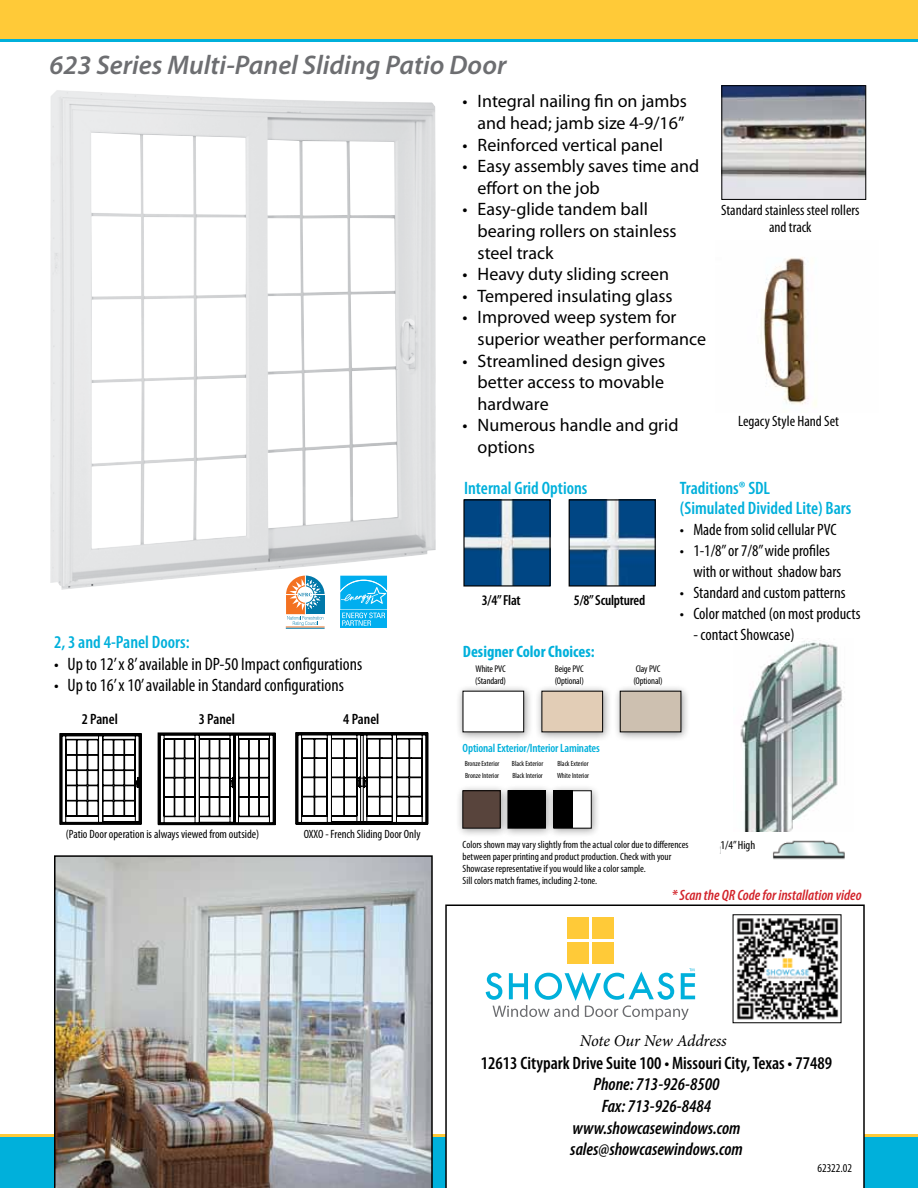
<style>
.page{position:relative;width:918px;height:1188px;background:#fff}
.page>*{position:absolute;margin:0;border:0;box-sizing:border-box;transform-origin:0 0}
.t1{font:italic 600 27px "Myriad Pro";color:#6d6e71}
.t2{font:18px/21.6px "Myriad Pro";color:#000}
.t3{font:condensed 18px "Myriad Pro";color:#000}
.t4{font:italic 600 condensed 18px/21.6px "Myriad Pro";color:#000;text-align:center}
.t5{font:600 condensed 18px/19.5px "Myriad Pro";color:#00b0db}
.t6{font:600 condensed 18px "Myriad Pro";color:#000}
.t7{font:condensed 16.5px/21px "Myriad Pro";color:#000}
.t8{font:700 condensed 16.5px "Myriad Pro";color:#00b0db}
.t9{font:italic 16.5px "Minion Pro";letter-spacing:-.01em;color:#000}
.t10{font:condensed 15px/16.5px "Myriad Pro";color:#000;text-align:center}
.t11{font:italic 600 condensed 15px "Myriad Pro";color:#d2232a}
.t12{font:600 condensed 15px "Myriad Pro";color:#000}
.t13{font:600 condensed 14.55px "Myriad Pro";letter-spacing:-.015em;color:#000}
.t14{font:condensed 12px "Myriad Pro";color:#000}
.t15{font:600 condensed 12px "Myriad Pro";letter-spacing:-.015em;color:#00b0db}
.t16{font:condensed 10.5px/12.1px "Myriad Pro";color:#000}
.t17{font:condensed 9.75px/12px "Myriad Pro";letter-spacing:-.015em;color:#000}
.t18{font:condensed 7.5px/12px "Myriad Pro";color:#000}
</style>
<div class="page">
<div style="left:0;top:1134px;width:918px;height:54px;background:#00b0db"></div>
<svg style="left:445px;top:904px;width:420px;height:284px"></svg>
<svg style="left:0;top:0;width:918px;height:42px;background:#ecc843"></svg>
<img style="left:50px;top:90px;width:386px;height:500px">
<svg style="left:59px;top:732px;width:370px;height:93px"></svg>
<img style="left:723px;top:87px;width:141px;height:111px">
<div style="left:721px;top:85px;width:145px;height:115px;border:1px solid #000"></div>
<img style="left:465px;top:501px;width:84px;height:84px">
<div style="left:463px;top:499px;width:88px;height:88px;border:1px solid #000"></div>
<img style="left:571px;top:501px;width:83px;height:84px">
<div style="left:569px;top:499px;width:87px;height:88px;border:1px solid #000"></div>
<img style="left:54px;top:855px;width:379px;height:333px">
<img style="left:740px;top:638px;width:105px;height:194px">
<img style="left:719px;top:840px;width:126px;height:20px">
<div style="left:721px;top:840px;width:48px;height:25px;background:#fff"></div>
<div style="left:592px;top:917px;width:21px;height:22px;background:#ffca38"></div>
<div style="left:567px;top:942px;width:22px;height:21px;background:#ffca38"></div>
<div style="left:592px;top:942px;width:21px;height:21px;background:#ffca38"></div>
<div style="left:567px;top:917px;width:22px;height:22px;background:#ffca38"></div>
<svg style="left:486px;top:968px;width:209px;height:52px"></svg>
<div style="left:456px;top:685px;width:77px;height:57px;background:#000;opacity:.4"></div>
<div style="left:463px;top:691px;width:61px;height:41px;background:#fff"></div>
<div style="left:535px;top:685px;width:77px;height:57px;background:#000;opacity:.4"></div>
<div style="left:542px;top:691px;width:61px;height:41px;background:#e2cdb6"></div>
<div style="left:613px;top:685px;width:78px;height:57px;background:#000;opacity:.4"></div>
<div style="left:620px;top:691px;width:61px;height:41px;background:#cdc0b0"></div>
<div style="left:456px;top:784px;width:54px;height:54px;background:#000;opacity:.4"></div>
<div style="left:463px;top:791px;width:37px;height:37px;background:#58443c"></div>
<div style="left:501px;top:784px;width:54px;height:54px;background:#000;opacity:.4"></div>
<div style="left:508px;top:791px;width:37px;height:37px;background:#000"></div>
<div style="left:508px;top:791px;width:38px;height:37px;border:1px solid #000"></div>
<img style="left:761px;top:257px;width:56px;height:149px">
<div style="left:547px;top:784px;width:54px;height:54px;background:#000;opacity:.4"></div>
<div style="left:554px;top:791px;width:37px;height:37px;background:#fff"></div>
<div style="left:554px;top:791px;width:19px;height:37px;background:#000"></div>
<div style="left:554px;top:791px;width:37px;height:37px;border:1px solid #000"></div>
<svg style="left:339px;top:575px;width:49px;height:53px;background:#34bef2"></svg>
<svg style="left:284px;top:573px;width:43px;height:56px"></svg>
<img style="left:735px;top:917px;width:104px;height:104px">
<h1 class="t1" style="left:50px;top:48px;width:458px">623 Series Multi-Panel Sliding Patio Door</h1>
<p class="t2" style="left:463px;top:90px;width:226px;text-align:right">• Integral nailing fin on jambs and head; jamb size 4-9/16”</p>
<p class="t2" style="left:463px;top:134px;width:202px">• Reinforced vertical panel</p>
<p class="t2" style="left:478px;top:155px;width:223px;text-indent:-15px">• Easy assembly saves time and effort on the job</p>
<p class="t2" style="left:478px;top:198px;width:201px;text-indent:-15px">• Easy-glide tandem ball bearing rollers on stainless steel track</p>
<p class="t2" style="left:463px;top:263px;width:208px">• Heavy duty sliding screen</p>
<p class="t2" style="left:463px;top:285px;width:212px">• Tempered insulating glass</p>
<p class="t2" style="left:478px;top:306px;width:230px;text-indent:-15px">• Improved weep system for superior weather performance</p>
<p class="t2" style="left:478px;top:350px;width:189px;text-align:justify;text-indent:-15px">• Streamlined design gives better access to movable hardware</p>
<p class="t2" style="left:478px;top:414px;width:203px;text-indent:-15px">• Numerous handle and grid options</p>
<p class="t10" style="left:721px;top:202px;width:140px">Standard stainless steel rollers and track</p>
<p class="t10" style="left:738px;top:412px;width:102px">Legacy Style Hand Set</p>
<p class="t5" style="left:54px;top:632px;width:137px">2, 3 and 4-Panel Doors:</p>
<p class="t3" style="left:54px;top:653px;width:310px">• Up to 12’ x 8’ available in DP-50 Impact configurations</p>
<p class="t3" style="left:54px;top:674px;width:291px">• Up to 16’ x 10’ available in Standard configurations</p>
<p class="t12" style="left:82px;top:710px;width:38px">2 Panel</p>
<p class="t12" style="left:199px;top:710px;width:38px">3 Panel</p>
<p class="t12" style="left:343px;top:710px;width:38px">4 Panel</p>
<p class="t14" style="left:66px;top:827px;width:195px">(Patio Door operation is always viewed from outside)</p>
<p class="t14" style="left:304px;top:827px;width:118px">OXXO - French Sliding Door Only</p>
<p class="t5" style="left:464px;top:478px;width:125px">Internal Grid Options</p>
<p class="t13" style="left:482px;top:591px;width:40px">3/4” Flat</p>
<p class="t13" style="left:574px;top:591px;width:73px">5/8” Sculptured</p>
<p class="t8" style="left:463px;top:641px;width:133px">Designer Color Choices:</p>
<p class="t17" style="left:475px;top:662px;width:32px">White PVC (Standard)</p>
<p class="t17" style="left:555px;top:662px;width:31px">Beige PVC (Optional)</p>
<p class="t17" style="left:634px;top:662px;width:31px">Clay PVC (Optional)</p>
<p class="t5" style="left:680px;top:478px;width:173px">Traditions® SDL<br>(Simulated Divided Lite) Bars</p>
<p class="t7" style="left:680px;top:518px;width:158px">• Made from solid cellular PVC</p>
<p class="t7" style="left:693px;top:539px;width:150px;text-indent:-13px">• 1-1/8” or 7/8” wide profiles with or without shadow bars</p>
<p class="t7" style="left:680px;top:581px;width:167px">• Standard and custom patterns</p>
<p class="t7" style="left:680px;top:602px;width:182px">• Color matched (on most products</p>
<p class="t7" style="left:693px;top:623px;width:103px">- contact Showcase)</p>
<p class="t15" style="left:463px;top:741px;width:139px">Optional Exterior/Interior Laminates</p>
<p class="t18" style="left:465px;top:757px;width:36px">Bronze Exterior<br>Bronze Interior</p>
<p class="t18" style="left:512px;top:757px;width:33px">Black Exterior<br>Black Interior</p>
<p class="t18" style="left:557px;top:757px;width:34px">Black Exterior<br>White Interior</p>
<p class="t16" style="left:463px;top:838px;width:228px">Colors shown may vary slightly from the actual color due to differences between paper printing and product production. Check with your Showcase representative if you would like a color sample.<br>Sill colors match frames, including 2-tone.</p>
<p class="t14" style="left:721px;top:838px;width:36px">1/4” High</p>
<p class="t11" style="left:672px;top:886px;width:191px">* Scan the QR Code for installation video</p>
<p class="t9" style="left:580px;top:1030px;width:148px">Note Our New Address</p>
<p class="t6" style="left:481px;top:1052px;width:353px">12613 Citypark Drive Suite 100 • Missouri City, Texas • 77489</p>
<p class="t4" style="left:570px;top:1073px;width:174px">Phone: 713-926-8500<br>Fax: 713-926-8484 www.showcasewindows.com sales@showcasewindows.com</p>
<p class="t14" style="left:817px;top:1161px;width:36px">62322.02</p>
</div>
